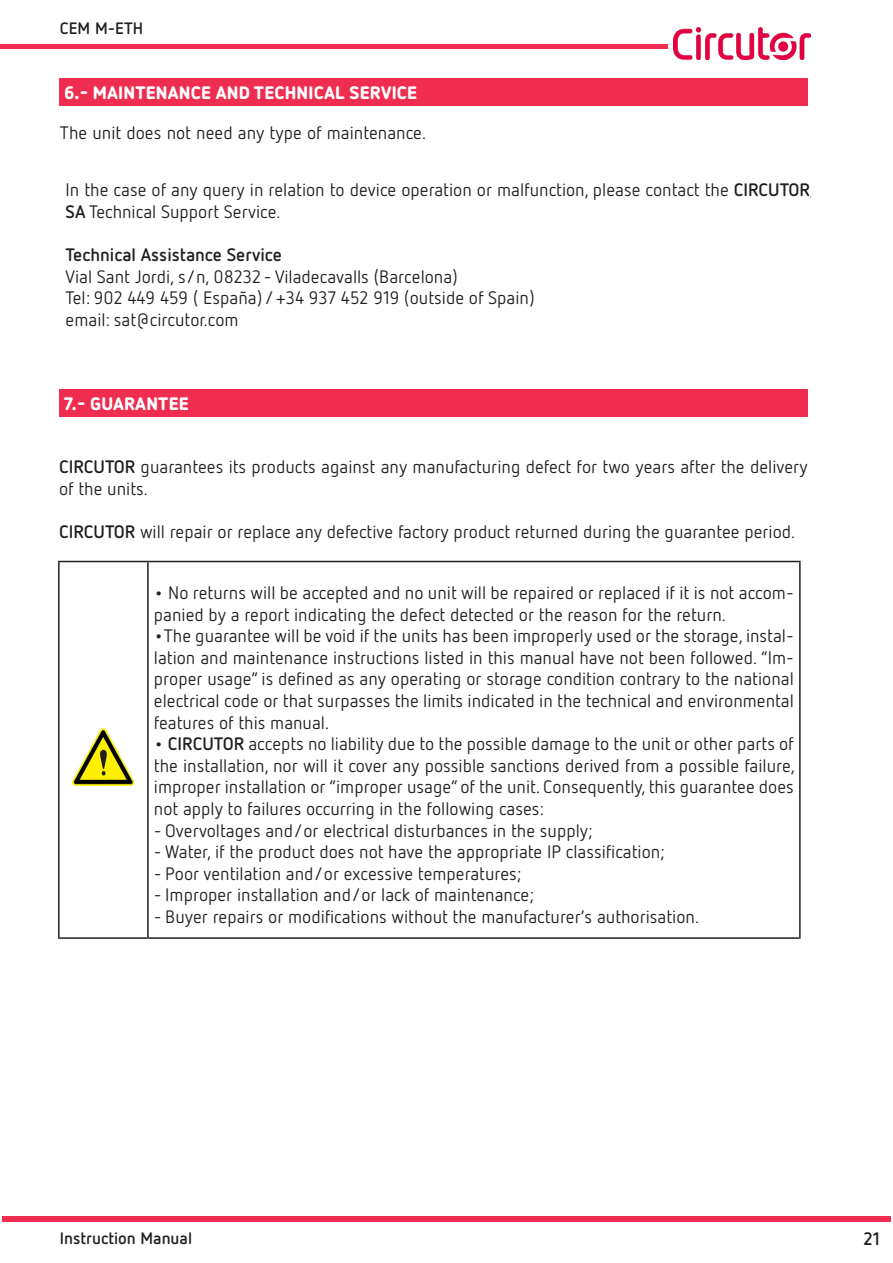
<style>
.page{position:relative;width:893px;height:1263px;background:#fff}
.page>*{position:absolute;margin:0;border:0;box-sizing:border-box;transform-origin:0 0}
.texte_normal{font:18px/21.6px "Netto Pro";color:#231f20}
.Capitulo{font:900 18px "Netto Pro";letter-spacing:.01em;color:#fff}
.t1{font:700 18px "Netto Pro";color:#231f20}
.t2{font:700 16.5px "Netto Pro";color:#231f20}
.s1{font-weight:700}
</style>
<div class="page">
<div style="left:60px;top:79px;width:748px;height:27px;background:#ee2d50"></div>
<div style="left:59px;top:389px;width:749px;height:28px;background:#ee2d50"></div>
<hr style="left:58px;top:561px;width:90px;height:1px;background:#231f20">
<hr style="left:58px;top:562px;width:2px;height:375px;background:#231f20">
<hr style="left:148px;top:561px;width:653px;height:1px;background:#231f20">
<hr style="left:147px;top:562px;width:2px;height:375px;background:#231f20">
<hr style="left:799px;top:562px;width:2px;height:375px;background:#231f20">
<hr style="left:58px;top:937px;width:90px;height:2px;background:#231f20">
<hr style="left:148px;top:937px;width:653px;height:2px;background:#231f20">
<img style="left:73px;top:728px;width:61px;height:57px">
<div style="left:2px;top:1216px;width:889px;height:5px;background:#ee2d50"></div>
<div style="left:0;top:44px;width:668px;height:5px;background:#ee2d50"></div>
<img style="left:673px;top:27px;width:138px;height:33px">
<p class="t2" style="left:60px;top:17px;width:85px">CEM M-ETH</p>
<p class="Capitulo" style="left:64px;top:81px;width:355px">6.- MAINTENANCE AND TECHNICAL SERVICE</p>
<p class="texte_normal" style="left:60px;top:122px;width:368px">The unit does not need any type of maintenance.</p>
<p class="texte_normal" style="left:66px;top:178px;width:750px">In the case of any query in relation to device operation or malfunction, please contact the <span class="s1">CIRCUTOR,<br>SA</span> Technical Support Service.</p>
<p class="texte_normal" style="left:66px;top:243px;width:471px"><span class="s1">Technical Assistance Service<br></span>Vial Sant Jordi, s/n, 08232 - Viladecavalls (Barcelona)<br>Tel: 902 449 459 ( España) / +34 937 452 919 (outside of Spain) email: sat@circutor.com</p>
<p class="Capitulo" style="left:64px;top:391px;width:126px">7.- GUARANTEE</p>
<p class="texte_normal" style="left:59px;top:456px;width:750px"><span class="s1">CIRCUTOR</span> guarantees its products against any manufacturing defect for two years after the delivery of the units.</p>
<p class="texte_normal" style="left:59px;top:520px;width:738px"><span class="s1">CIRCUTOR</span> will repair or replace any defective factory product returned during the guarantee period.</p>
<p class="texte_normal" style="left:154px;top:581px;width:641px"><span class="s1">•</span> No returns will be accepted and no unit will be repaired or replaced if it is not accom&shy;panied by a report indicating the defect detected or the reason for the return.</p>
<p class="texte_normal" style="left:154px;top:624px;width:641px;text-align:justify"><span class="s1">•</span>The guarantee will be void if the units has been improperly used or the storage, instal&shy;lation and maintenance instructions listed in this manual have not been followed. “Im&shy;proper usage” is defined as any operating or storage condition contrary to the national electrical code or that surpasses the limits indicated in the technical and environmental features of this manual.</p>
<p class="texte_normal" style="left:154px;top:732px;width:642px;text-align:justify"><span class="s1">• CIRCUTOR</span> accepts no liability due to the possible damage to the unit or other parts of the installation, nor will it cover any possible sanctions derived from a possible failure, improper installation or “improper usage” of the unit. Consequently, this guarantee does not apply to failures occurring in the following cases:</p>
<p class="texte_normal" style="left:154px;top:819px;width:440px">- Overvoltages and/or electrical disturbances in the supply;</p>
<p class="texte_normal" style="left:154px;top:840px;width:512px">- Water, if the product does not have the appropriate IP classification;</p>
<p class="texte_normal" style="left:154px;top:862px;width:369px">- Poor ventilation and/or excessive temperatures;</p>
<p class="texte_normal" style="left:154px;top:884px;width:382px">- Improper installation and/or lack of maintenance;</p>
<p class="texte_normal" style="left:154px;top:905px;width:547px">- Buyer repairs or modifications without the manufacturer’s authorisation.</p>
<p class="t2" style="left:60px;top:1227px;width:134px">Instruction Manual</p>
<p class="t1" style="left:863px;top:1226px;width:18px">21</p>
</div>
